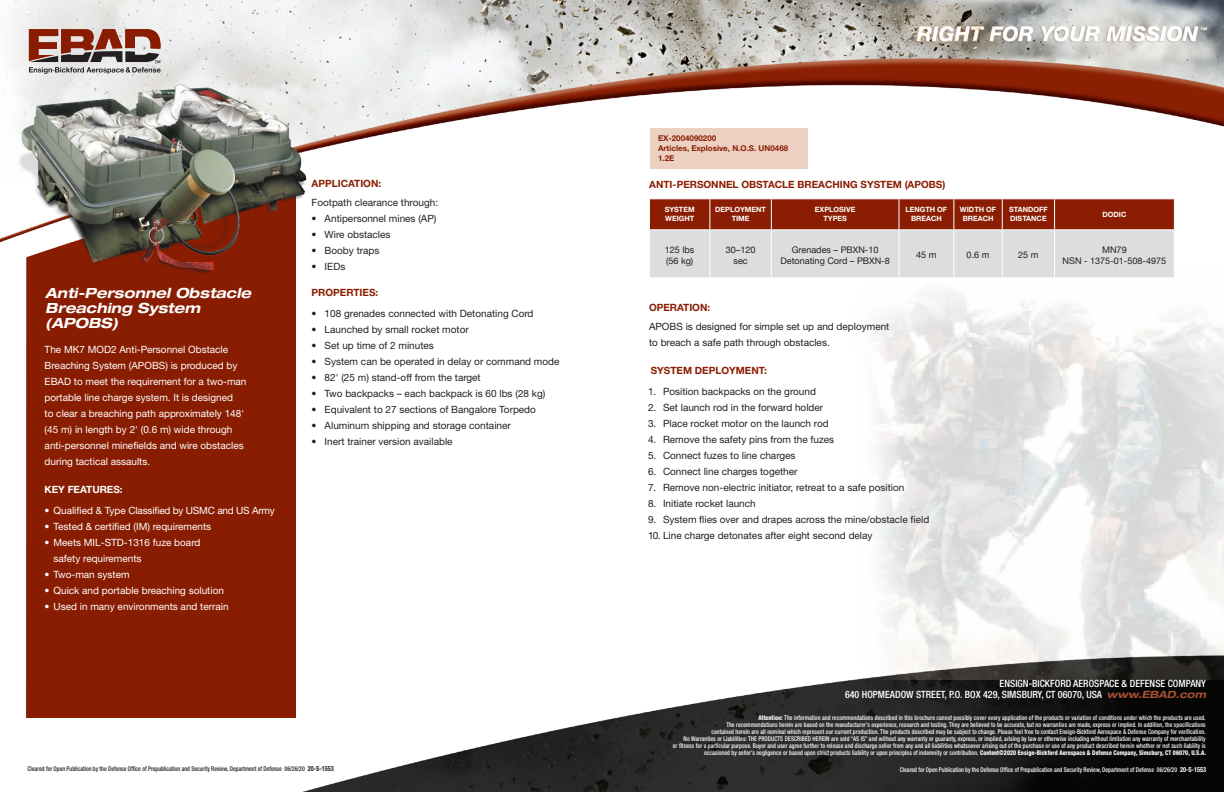
<style>
.page{position:relative;width:1224px;height:792px;background:#fff}
.page>*{position:absolute;margin:0;border:0;box-sizing:border-box;transform-origin:0 0}
.t1{font:italic 700 expanded 14px/15px "Helvetica Neue LT Std";color:#fff}
.t2{font:10px/16px "Helvetica Neue LT Std";color:#231f20}
.t3{font:10px/16px "Helvetica Neue LT Std";color:#fff}
.t4{font:500 condensed 10px/11px "Helvetica Neue LT Std";color:#fff;text-align:right}
.t5{font:700 10px "Helvetica Neue LT Std";color:#8b1d02}
.t6{font:10px "Helvetica Neue LT Std";letter-spacing:-.02em;color:#fff}
.t7{font:700 10px "Helvetica Neue LT Std";color:#fff}
.t8{font:9.1px/10.9px "Helvetica Neue";color:#231f20;text-align:center}
.t9{font:700 8px/10px "Helvetica Neue LT Std";color:#8b1d02}
.t10{font:700 7.3px/9.1px "Helvetica Neue LT Std";color:#fff;text-align:center}
.t11{font:500 condensed 6.5px/7px "Helvetica Neue LT Std";letter-spacing:.01em;color:#fff;text-align:right;scale:.9 1}
.t12{font:500 condensed 6.5px "Helvetica Neue LT Std";color:#231f20;scale:.9 1}
.t13{font:500 6.4px "Helvetica Neue LT Std";color:#231f20}
.t14{font:italic 900 condensed 6.4px "Helvetica Neue LT Std";color:#fffde9}
.s1{font-weight:700;font-style:italic;font-stretch:expanded;color:#a65031}
.s2{font-weight:800}
.s3{font-weight:700;font-size:7px}
</style>
<div class="page">
<img style="left:13px;top:0;width:1211px;height:148px">
<div style="left:27px;top:276px;width:269px;height:442px;background:#891d02"></div>
<img style="left:237px;top:655px;width:987px;height:137px">
<div style="left:21px;top:719px;width:281px;height:24px;background:#fff"></div>
<svg style="left:29px;top:29px;width:132px;height:14px;background:#a65b49"></svg>
<img style="left:734px;top:148px;width:490px;height:532px">
<div style="left:650px;top:129px;width:157px;height:40px;background:#ecd1c3"></div>
<img style="left:0;top:43px;width:339px;height:233px">
<svg style="left:650px;top:199px;width:524px;height:78px;background:#bd938a"></svg>
<hr style="left:710px;top:198px;width:61px;height:1px;background:#fff">
<hr style="left:709px;top:199px;width:1px;height:30px;background:#fff">
<hr style="left:771px;top:198px;width:128px;height:1px;background:#fff">
<hr style="left:771px;top:199px;width:1px;height:30px;background:#fff">
<hr style="left:899px;top:198px;width:55px;height:1px;background:#fff">
<hr style="left:899px;top:199px;width:1px;height:30px;background:#fff">
<hr style="left:954px;top:198px;width:48px;height:1px;background:#fff">
<hr style="left:953px;top:199px;width:1px;height:30px;background:#fff">
<hr style="left:1002px;top:198px;width:53px;height:1px;background:#fff">
<hr style="left:1002px;top:199px;width:1px;height:30px;background:#fff">
<hr style="left:1055px;top:198px;width:120px;height:1px;background:#fff">
<hr style="left:1054px;top:199px;width:1px;height:30px;background:#fff">
<hr style="left:1174px;top:199px;width:1px;height:30px;background:#fff">
<hr style="left:1002px;top:229px;width:53px;height:1px;background:#fff">
<hr style="left:1055px;top:229px;width:120px;height:1px;background:#fff">
<hr style="left:1002px;top:277px;width:53px;height:1px;background:#fff">
<hr style="left:1055px;top:277px;width:120px;height:1px;background:#fff">
<hr style="left:1054px;top:230px;width:1px;height:47px;background:#fff">
<hr style="left:1174px;top:230px;width:1px;height:47px;background:#fff">
<hr style="left:710px;top:229px;width:61px;height:1px;background:#fff">
<hr style="left:771px;top:229px;width:128px;height:1px;background:#fff">
<hr style="left:899px;top:229px;width:55px;height:1px;background:#fff">
<hr style="left:954px;top:229px;width:48px;height:1px;background:#fff">
<hr style="left:771px;top:230px;width:1px;height:47px;background:#fff">
<hr style="left:899px;top:230px;width:1px;height:47px;background:#fff">
<hr style="left:953px;top:230px;width:1px;height:47px;background:#fff">
<hr style="left:1002px;top:230px;width:1px;height:47px;background:#fff">
<hr style="left:710px;top:277px;width:61px;height:1px;background:#fff">
<hr style="left:771px;top:277px;width:128px;height:1px;background:#fff">
<hr style="left:899px;top:277px;width:55px;height:1px;background:#fff">
<hr style="left:954px;top:277px;width:48px;height:1px;background:#fff">
<hr style="left:649px;top:229px;width:61px;height:1px;background:#fff">
<hr style="left:709px;top:230px;width:1px;height:47px;background:#fff">
<p class="t13" style="left:155px;top:59px;width:8px">™</p>
<h1 class="t1" style="left:45px;top:285px;width:207px">Anti-Personnel Obstacle<br>Breaching System (APOBS)</h1>
<p class="t3" style="left:45px;top:341px;width:203px">The MK7 MOD2 Anti-Personnel Obstacle Breaching System (APOBS) is produced by EBAD to meet the requirement for a two-man portable line charge system. It is designed<br>to clear a breaching path approximately 148' (45 m) in length by 2' (0.6 m) wide through anti-personnel minefields and wire obstacles during tactical assaults.</p>
<h2 class="t7" style="left:45px;top:483px;width:80px">KEY FEATURES:</h2>
<h2 class="t6" style="left:45px;top:504px;width:232px">• Qualified &amp; Type Classified by USMC and US Army</h2>
<h2 class="t3" style="left:45px;top:518px;width:168px">• Tested &amp; certified (IM) requirements</h2>
<h2 class="t3" style="left:54px;top:534px;width:148px;text-indent:-9px">• Meets MIL-STD-1316 fuze board safety requirements</h2>
<h2 class="t3" style="left:45px;top:566px;width:87px">• Two-man system</h2>
<h2 class="t3" style="left:45px;top:582px;width:181px">• Quick and portable breaching solution</h2>
<h2 class="t3" style="left:45px;top:598px;width:186px">• Used in many environments and terrain</h2>
<p class="t14" style="left:1200px;top:25px;width:8px">™</p>
<p class="t9" style="left:658px;top:133px;width:132px">EX-2004090200<br>Articles, Explosive, N.O.S. UN0468<br>1.2E</p>
<h2 class="t5" style="left:312px;top:178px;width:71px">APPLICATION:</h2>
<h2 class="t5" style="left:649px;top:178px;width:298px">ANTI-PERSONNEL OBSTACLE BREACHING SYSTEM (APOBS)</h2>
<h2 class="t2" style="left:312px;top:194px;width:128px">Footpath clearance through:</h2>
<h2 class="t2" style="left:312px;top:210px;width:126px">• Antipersonnel mines (AP)</h2>
<h2 class="t2" style="left:312px;top:226px;width:80px">• Wire obstacles</h2>
<h2 class="t2" style="left:312px;top:242px;width:69px">• Booby traps</h2>
<h2 class="t2" style="left:312px;top:258px;width:35px">• IEDs</h2>
<h2 class="t5" style="left:312px;top:286px;width:68px">PROPERTIES:</h2>
<h2 class="t2" style="left:312px;top:305px;width:223px">• 108 grenades connected with Detonating Cord</h2>
<h2 class="t2" style="left:312px;top:321px;width:159px">• Launched by small rocket motor</h2>
<h2 class="t2" style="left:312px;top:337px;width:124px">• Set up time of 2 minutes</h2>
<h2 class="t2" style="left:312px;top:353px;width:249px">• System can be operated in delay or command mode</h2>
<h2 class="t2" style="left:312px;top:369px;width:171px">• 82' (25 m) stand-off from the target</h2>
<h2 class="t2" style="left:312px;top:385px;width:235px">• Two backpacks – each backpack is 60 lbs (28 kg)</h2>
<h2 class="t2" style="left:312px;top:401px;width:226px">• Equivalent to 27 sections of Bangalore Torpedo</h2>
<h2 class="t2" style="left:312px;top:417px;width:201px">• Aluminum shipping and storage container</h2>
<h2 class="t2" style="left:312px;top:433px;width:142px">• Inert trainer version available</h2>
<p class="t10" style="left:665px;top:205px;width:32px;text-align:left">SYSTEM<br>WEIGHT</p>
<p class="t10" style="left:715px;top:205px;width:52px">DEPLOYMENT<br>TIME</p>
<p class="t10" style="left:815px;top:205px;width:42px">EXPLOSIVE<br>TYPES</p>
<p class="t10" style="left:906px;top:205px;width:43px">LENGTH OF<br>BREACH</p>
<p class="t10" style="left:960px;top:205px;width:38px">WIDTH OF<br>BREACH</p>
<p class="t10" style="left:1009px;top:205px;width:40px;text-align:left">STANDOFF<br>DISTANCE</p>
<p class="t10" style="left:1103px;top:210px;width:25px">DODIC</p>
<h3 class="t8" style="left:665px;top:245px;width:31px;text-align:left">125 lbs (56 kg)</h3>
<h3 class="t8" style="left:726px;top:245px;width:31px">30–120 sec</h3>
<h3 class="t8" style="left:781px;top:245px;width:111px">Grenades – PBXN-10<br>Detonating Cord – PBXN-8</h3>
<h3 class="t8" style="left:916px;top:250px;width:22px">45 m</h3>
<h3 class="t8" style="left:967px;top:250px;width:24px">0.6 m</h3>
<h3 class="t8" style="left:1018px;top:250px;width:22px">25 m</h3>
<h3 class="t8" style="left:1063px;top:245px;width:105px">MN79<br>NSN - 1375-01-508-4975</h3>
<h2 class="t5" style="left:649px;top:301px;width:63px">OPERATION:</h2>
<h2 class="t2" style="left:649px;top:318px;width:242px">APOBS is designed for simple set up and deployment to breach a safe path through obstacles.</h2>
<h2 class="t5" style="left:651px;top:364px;width:118px">SYSTEM DEPLOYMENT:</h2>
<h2 class="t2" style="left:648px;top:383px;width:170px">1. Position backpacks on the ground</h2>
<h2 class="t2" style="left:648px;top:399px;width:177px">2. Set launch rod in the forward holder</h2>
<h2 class="t2" style="left:648px;top:415px;width:182px">3. Place rocket motor on the launch rod</h2>
<h2 class="t2" style="left:648px;top:431px;width:188px">4. Remove the safety pins from the fuzes</h2>
<h2 class="t2" style="left:648px;top:447px;width:149px">5. Connect fuzes to line charges</h2>
<h2 class="t2" style="left:648px;top:463px;width:151px">6. Connect line charges together</h2>
<h2 class="t2" style="left:648px;top:479px;width:258px">7. Remove non-electric initiator, retreat to a safe position</h2>
<h2 class="t2" style="left:648px;top:495px;width:109px">8. Initiate rocket launch</h2>
<h2 class="t2" style="left:648px;top:511px;width:283px">9. System flies over and drapes across the mine/obstacle field</h2>
<h2 class="t2" style="left:648px;top:527px;width:226px">10. Line charge detonates after eight second delay</h2>
<h2 class="t4" style="left:845px;top:678px;width:363px">ENSIGN-BICKFORD AEROSPACE &amp; DEFENSE COMPANY<br>640 HOPMEADOW STREET, P.O. BOX 429, SIMSBURY, CT 06070, USA <span class="s1">www.EBAD.com</span></h2>
<p class="t11" style="left:673px;top:714px;width:594px"><span class="s2">Attention:</span> The information and recommendations described in this brochure cannot possibly cover every application of the products or variation of conditions under which the products are used.<br>The recommendations herein are based on the manufacturer’s experience, research and testing. They are believed to be accurate, but no warranties are made, express or implied. In addition, the specifications<br>contained herein are all nominal which represent our current production. The products described may be subject to change. Please feel free to contact Ensign-Bickford Aerospace &amp; Defense Company for verification.<br>No Warranties or Liabilities: THE PRODUCTS DESCRIBED HEREIN are sold “AS IS” and without any warranty or guaranty, express, or implied, arising by law or otherwise including without limitation any warranty of merchantability<br>or fitness for a particular purpose. Buyer and user agree further to release and discharge seller from any and all liabilities whatsoever arising out of the purchase or use of any product described herein whether or not such liability is occasioned by seller’s negligence or based upon strict products liability or upon principles of indemnity or contribution. <span class="s2">Content©2020 Ensign-Bickford Aerospace &amp; Defense Company, Simsbury, CT 06070, U.S.A.</span></p>
<p class="t12" style="left:28px;top:765px;width:342px">Cleared for Open Publication by the Defense Office of Prepublication and Security Review, Department of Defense 06/26/20 <span class="s3">20-S-1553</span></p>
<p class="t11" style="left:900px;top:766px;width:342px">Cleared for Open Publication by the Defense Office of Prepublication and Security Review, Department of Defense 06/26/20 <span class="s3">20-S-1553</span></p>
</div>
